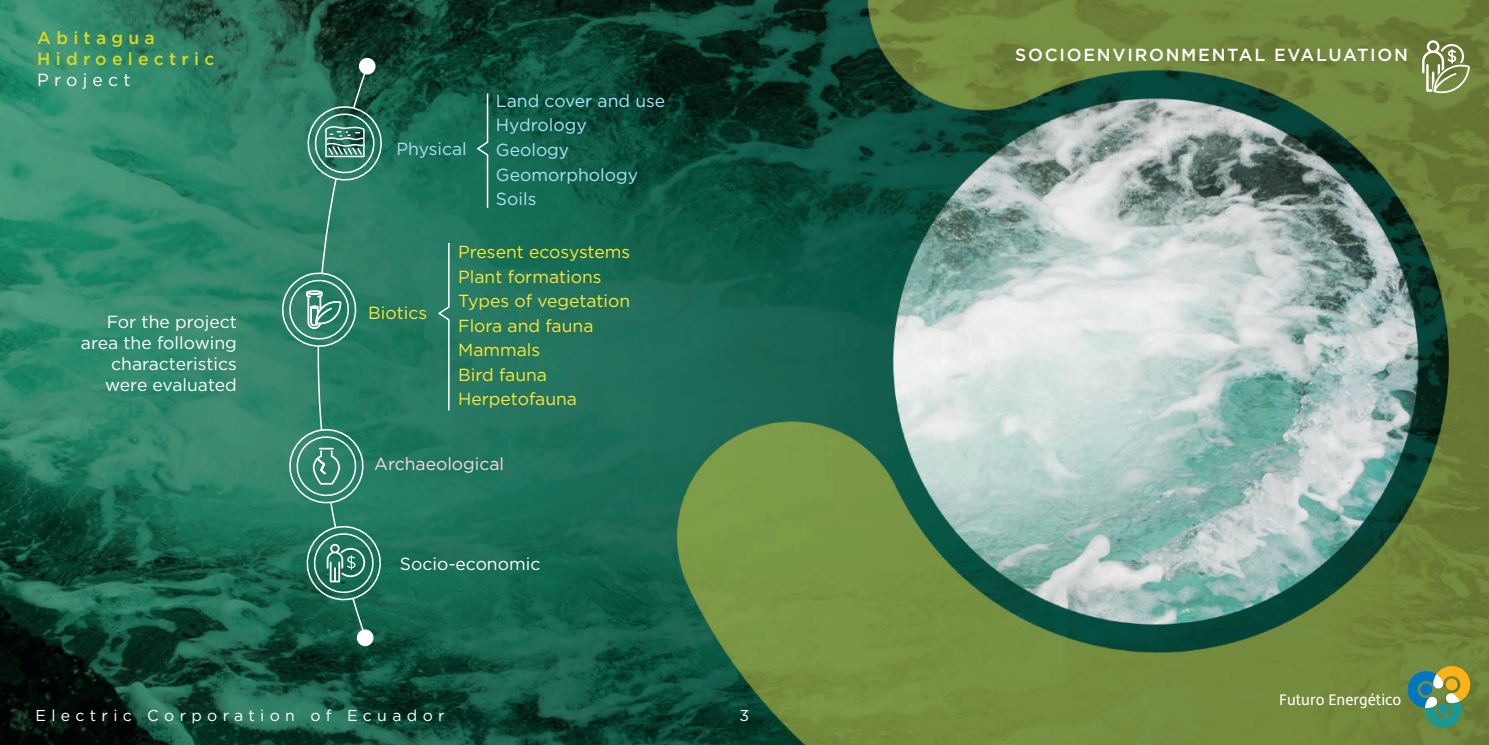
<style>
.page{position:relative;width:1489px;height:745px;background:#fff}
.page>*{position:absolute;margin:0;border:0;box-sizing:border-box;transform-origin:0 0}
.t1{font:17.5px/24.5px "Gotham";color:#ffe834}
.t2{font:17.5px/21px "Gotham";color:#fff;text-align:right}
.t3{font:17.5px/24.5px "Gotham";color:#ade1f9}
.t4{font:500 17.5px "Gotham";letter-spacing:.1em;color:#fff}
.t5{font:500 17.5px/21px "Gotham";letter-spacing:.3em;color:#d6d822}
.t6{font:17.5px "Gotham";color:#fad8e6}
.t7{font:17.5px "Gotham";letter-spacing:.3em;color:#fff}
.t8{font:15.75px "Gotham";letter-spacing:.34em;color:#fff}
.t9{font:15.75px "Hedley New";color:#fff}
</style>
<div class="page">
<img style="left:0;top:0;width:1488px;height:744px">
<svg style="left:1404px;top:665px;width:66px;height:65px;background:#719462"></svg>
<svg style="left:436px;top:241px;width:14px;height:171px;background:#3f8975"></svg>
<svg style="left:475px;top:92px;width:14px;height:117px;background:#307b66"></svg>
<div style="left:359px;top:58px;width:16px;height:16px;background:#fff;border-radius:50%"></div>
<div style="left:357px;top:629px;width:16px;height:16px;background:#fff;border-radius:50%"></div>
<svg style="left:279px;top:64px;width:106px;height:575px;background:#34816a"></svg>
<svg style="left:1421px;top:40px;width:48px;height:53px"></svg>
<p class="t5" style="left:37px;top:27px;width:178px">Abitagua<br>Hidroelectric</p>
<p class="t7" style="left:37px;top:69px;width:95px">Project</p>
<p class="t2" style="left:81px;top:311px;width:157px">For the project area the following characteristics were evaluated</p>
<p class="t3" style="left:396px;top:136px;width:72px">Physical</p>
<p class="t3" style="left:496px;top:88px;width:171px">Land cover and use<br>Hydrology<br>Geology<br>Geomorphology<br>Soils</p>
<p class="t1" style="left:368px;top:300px;width:60px">Biotics</p>
<p class="t1" style="left:458px;top:239px;width:174px">Present ecosystems<br>Plant formations<br>Types of vegetation<br>Flora and fauna<br>Mammals<br>Bird fauna<br>Herpetofauna</p>
<p class="t6" style="left:374px;top:452px;width:131px">Archaeological</p>
<p class="t2" style="left:400px;top:552px;width:142px">Socio-economic</p>
<p class="t8" style="left:35px;top:704px;width:410px">Electric Corporation of Ecuador</p>
<p class="t8" style="left:739px;top:704px;width:11px">3</p>
<p class="t4" style="left:1015px;top:43px;width:394px">SOCIOENVIRONMENTAL EVALUATION</p>
<p class="t9" style="left:1279px;top:690px;width:124px">Futuro Energético</p>
</div>
